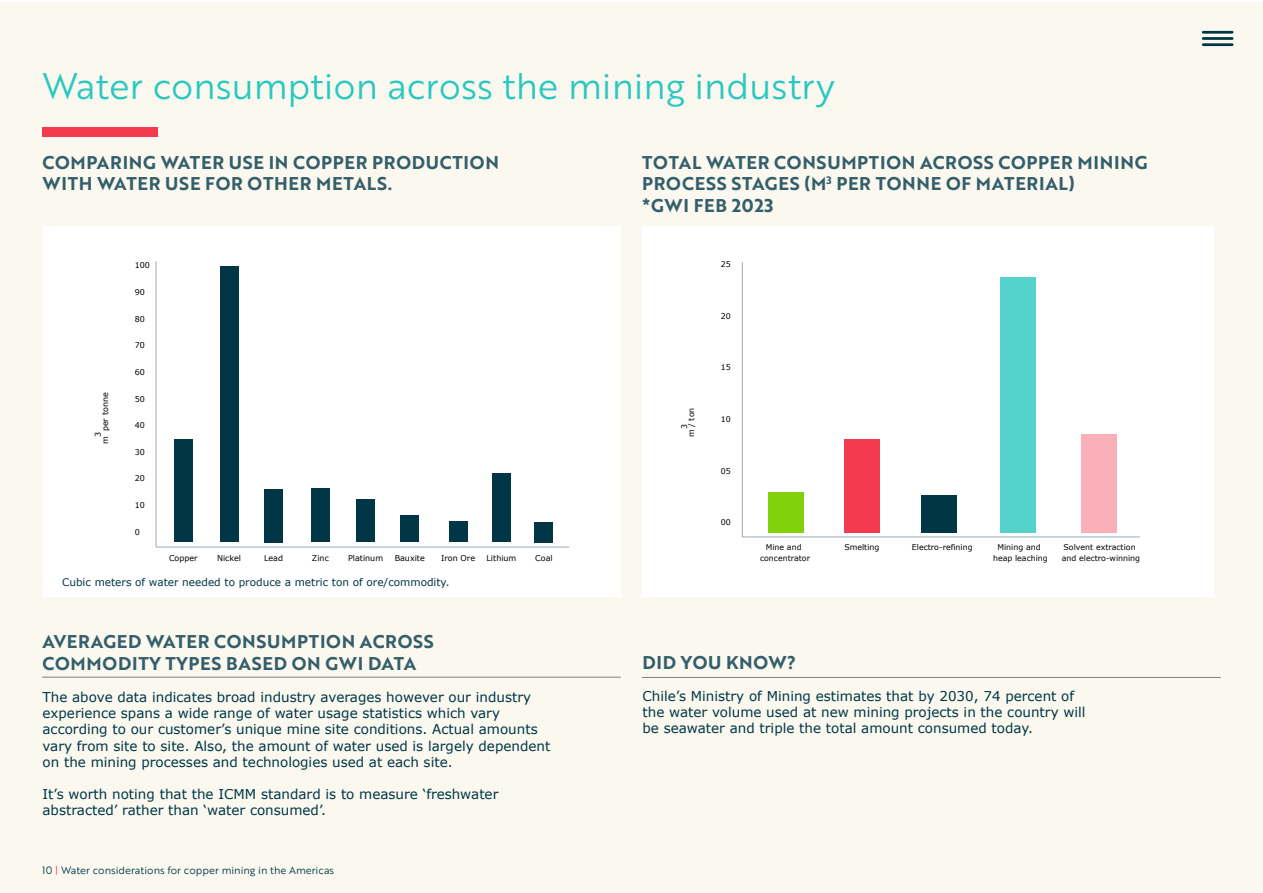
<style>
.page{position:relative;width:1263px;height:893px;background:#fff}
.page>*{position:absolute;margin:0;border:0;box-sizing:border-box;transform-origin:0 0}
.t1{font:36px "Brother 1816";color:#29c8c1}
.t2{font:700 18px/21.6px "Brother 1816";letter-spacing:.04em;color:#335e6a}
.t3{font:13.5px/16.2px "Verdana";color:#003645}
.t4{font:10.5px "Verdana";color:#003645}
.t5{font:10.35px "Brother 1816";color:#003645}
.t6{font:7.95px "Verdana";color:#000}
.t7{font:7.8px/10.6px "Verdana";color:#000;text-align:center}
.s1{color:#f43a4f}
</style>
<div class="page">
<div style="left:0;top:2px;width:1263px;height:891px;background:#faf8ef"></div>
<hr style="left:1202px;top:31px;width:31px;height:3px;background:#003645">
<hr style="left:1202px;top:37px;width:31px;height:3px;background:#003645">
<hr style="left:1202px;top:43px;width:31px;height:3px;background:#003645">
<div style="left:43px;top:227px;width:578px;height:370px;background:#fff"></div>
<div style="left:642px;top:227px;width:571px;height:370px;background:#fff"></div>
<div style="left:43px;top:128px;width:115px;height:9px;background:#f43a4f"></div>
<hr style="left:42px;top:677px;width:579px;height:1px;background:#000">
<hr style="left:642px;top:677px;width:579px;height:1px;background:#000">
<div style="left:492px;top:473px;width:18px;height:69px;background:#003645"></div>
<div style="left:174px;top:439px;width:18px;height:103px;background:#003645"></div>
<div style="left:264px;top:489px;width:19px;height:53px;background:#003645"></div>
<div style="left:311px;top:489px;width:18px;height:53px;background:#003645"></div>
<div style="left:356px;top:499px;width:19px;height:43px;background:#003645"></div>
<hr style="left:156px;top:547px;width:413px;height:1px;background:#9dadba">
<hr style="left:156px;top:261px;width:1px;height:286px;background:#9dadba">
<div style="left:401px;top:515px;width:18px;height:27px;background:#003645"></div>
<div style="left:535px;top:523px;width:18px;height:20px;background:#003645"></div>
<div style="left:449px;top:522px;width:18px;height:20px;background:#003645"></div>
<div style="left:220px;top:267px;width:18px;height:275px;background:#003645"></div>
<div style="left:768px;top:493px;width:36px;height:40px;background:#81d10b"></div>
<div style="left:844px;top:440px;width:35px;height:93px;background:#f43a4f"></div>
<div style="left:1000px;top:278px;width:36px;height:255px;background:#54d3cd"></div>
<hr style="left:742px;top:537px;width:398px;height:1px;background:#9dadba">
<hr style="left:742px;top:262px;width:1px;height:275px;background:#9dadba">
<div style="left:1081px;top:434px;width:36px;height:99px;background:#fbb0b9"></div>
<div style="left:921px;top:495px;width:35px;height:38px;background:#003645"></div>
<h1 class="t1" style="left:43px;top:60px;width:794px">Water consumption across the mining industry</h1>
<h2 class="t2" style="left:43px;top:151px;width:458px">COMPARING WATER USE IN COPPER PRODUCTION<br>WITH WATER USE FOR OTHER METALS.</h2>
<h2 class="t2" style="left:642px;top:151px;width:507px">TOTAL WATER CONSUMPTION ACROSS COPPER MINING<br>PROCESS STAGES (M<sup>3</sup> PER TONNE OF MATERIAL)<br>*GWI FEB 2023</h2>
<p class="t6" style="left:100px;top:431px;width:40px;rotate:-90deg">per tonne</p>
<p class="t6" style="left:93px;top:437px;width:7px;rotate:-90deg">3</p>
<p class="t6" style="left:100px;top:444px;width:9px;rotate:-90deg">m</p>
<p class="t6" style="left:135px;top:260px;width:17px">100</p>
<p class="t6" style="left:135px;top:287px;width:12px">90</p>
<p class="t6" style="left:135px;top:314px;width:12px">80</p>
<p class="t6" style="left:135px;top:340px;width:12px">70</p>
<p class="t6" style="left:135px;top:367px;width:12px">60</p>
<p class="t6" style="left:135px;top:394px;width:12px">50</p>
<p class="t6" style="left:135px;top:420px;width:12px">40</p>
<p class="t6" style="left:135px;top:447px;width:12px">30</p>
<p class="t6" style="left:135px;top:473px;width:12px">20</p>
<p class="t6" style="left:135px;top:500px;width:12px">10</p>
<p class="t6" style="left:135px;top:527px;width:7px">0</p>
<p class="t6" style="left:169px;top:553px;width:30px">Copper</p>
<p class="t7" style="left:721px;top:259px;width:12px">25</p>
<p class="t7" style="left:721px;top:311px;width:12px">20</p>
<p class="t7" style="left:686px;top:437px;width:30px;rotate:-90deg">m / ton</p>
<p class="t7" style="left:679px;top:429px;width:7px;rotate:-90deg">3</p>
<p class="t7" style="left:721px;top:362px;width:12px">15</p>
<p class="t7" style="left:721px;top:414px;width:12px">10</p>
<p class="t7" style="left:721px;top:465px;width:12px">05</p>
<p class="t6" style="left:217px;top:553px;width:26px">Nickel</p>
<p class="t6" style="left:264px;top:553px;width:20px">Lead</p>
<p class="t6" style="left:312px;top:553px;width:18px">Zinc</p>
<p class="t6" style="left:348px;top:553px;width:37px">Platinum</p>
<p class="t7" style="left:721px;top:517px;width:12px">00</p>
<p class="t6" style="left:395px;top:553px;width:32px">Bauxite</p>
<p class="t6" style="left:441px;top:553px;width:35px">Iron Ore</p>
<p class="t6" style="left:486px;top:553px;width:31px">Lithium</p>
<p class="t6" style="left:535px;top:553px;width:19px">Coal</p>
<p class="t7" style="left:760px;top:542px;width:52px">Mine and concentrator</p>
<p class="t4" style="left:62px;top:576px;width:389px">Cubic meters of water needed to produce a metric ton of ore/commodity.</p>
<p class="t7" style="left:844px;top:542px;width:36px">Smelting</p>
<p class="t7" style="left:912px;top:542px;width:62px">Electro-refining</p>
<p class="t7" style="left:993px;top:542px;width:56px">Mining and heap leaching</p>
<p class="t7" style="left:1062px;top:542px;width:80px;text-align:left">Solvent extraction and electro-winning</p>
<h2 class="t2" style="left:43px;top:630px;width:393px">AVERAGED WATER CONSUMPTION ACROSS<br>COMMODITY TYPES BASED ON GWI DATA</h2>
<p class="t3" style="left:43px;top:689px;width:509px">The above data indicates broad industry averages however our industry experience spans a wide range of water usage statistics which vary according to our customer’s unique mine site conditions. Actual amounts vary from site to site. Also, the amount of water used is largely dependent on the mining processes and technologies used at each site.</p>
<p class="t3" style="left:43px;top:786px;width:457px">It’s worth noting that the ICMM standard is to measure ‘freshwater abstracted’ rather than ‘water consumed’.</p>
<p class="t5" style="left:42px;top:863px;width:294px">10 <span class="s1">|</span> Water considerations for copper mining in the Americas</p>
<h2 class="t2" style="left:642px;top:651px;width:155px">DID YOU KNOW?</h2>
<p class="t3" style="left:642px;top:688px;width:445px">Chile’s Ministry of Mining estimates that by 2030, 74 percent of the water volume used at new mining projects in the country will be seawater and triple the total amount consumed today.</p>
</div>
